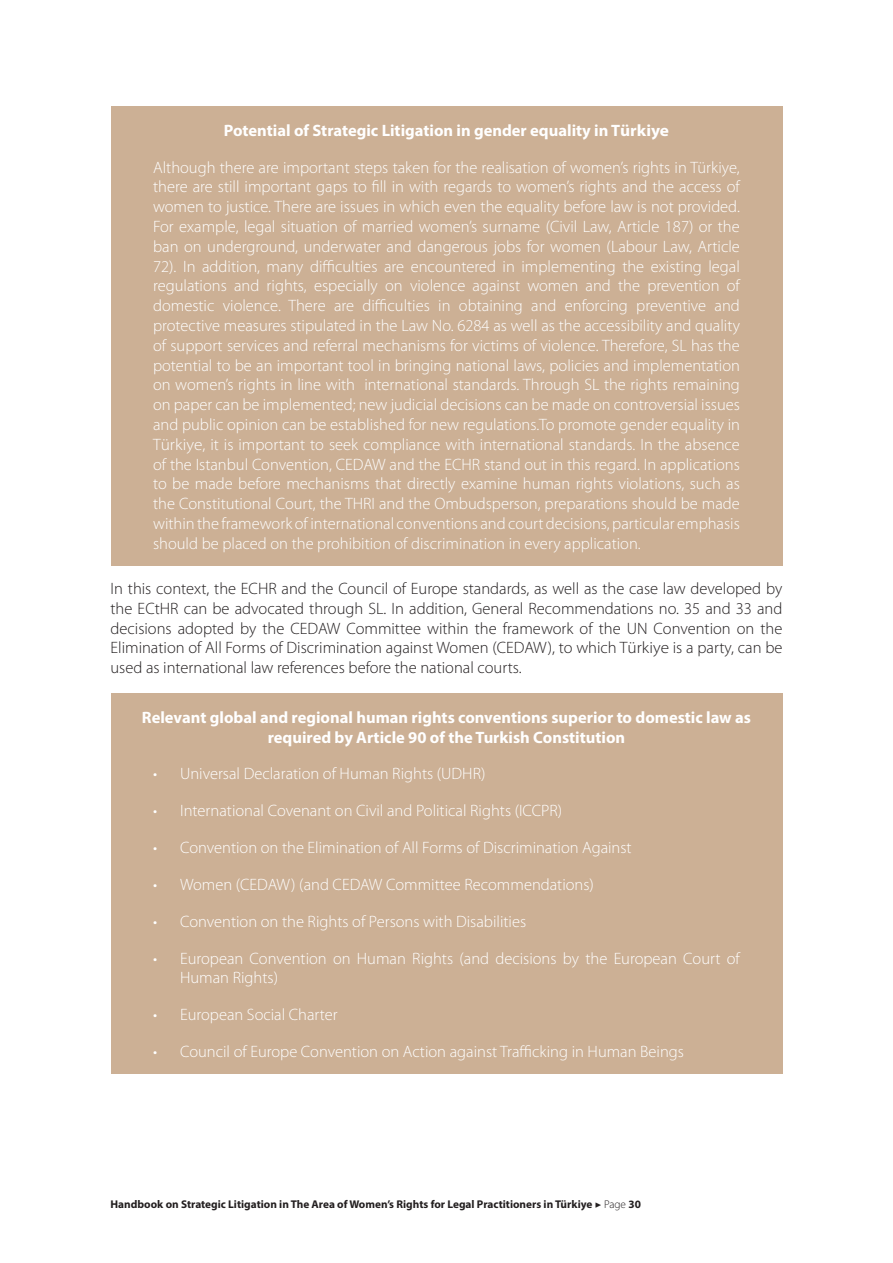
<style>
.page{position:relative;width:893px;height:1263px;background:#fff}
.page>*{position:absolute;margin:0;border:0;box-sizing:border-box;transform-origin:0 0}
.t1{font:300 16.5px/19.8px "Myriad Pro";color:#fff;text-align:justify}
.t2{font:300 16.5px/19.8px "Myriad Pro";color:#231f20;text-align:justify}
.t3{font:700 16.5px/19.8px "Myriad Pro";color:#fff;text-align:center}
.t4{font:700 11.25px "Myriad Pro";color:#231f20}
.s1{font-family:"Minion Pro";font-weight:400}
.s2{font-weight:300}
</style>
<div class="page">
<div style="left:111px;top:106px;width:671px;height:460px;background:#ccb095"></div>
<div style="left:111px;top:693px;width:671px;height:381px;background:#ccb095"></div>
<p class="t3" style="left:224px;top:120px;width:447px">Potential of Strategic Litigation in gender equality in Türkiye</p>
<p class="t1" style="left:153px;top:157px;width:588px">Although there are important steps taken for the realisation of women’s rights in Türkiye, there are still important gaps to fill in with regards to women’s rights and the access of women to justice. There are issues in which even the equality before law is not provided.<br>For example, legal situation of married women’s surname (Civil Law, Article 187) or the ban on underground, underwater and dangerous jobs for women (Labour Law, Article 72). In addition, many difficulties are encountered in implementing the existing legal regulations and rights, especially on violence against women and the prevention of domestic violence. There are difficulties in obtaining and enforcing preventive and protective measures stipulated in the Law No. 6284 as well as the accessibility and quality of support services and referral mechanisms for victims of violence. Therefore, SL has the potential to be an important tool in bringing national laws, policies and implementation on women’s rights in line with international standards. Through SL the rights remaining on paper can be implemented; new judicial decisions can be made on controversial issues and public opinion can be established for new regulations.To promote gender equality in Türkiye, it is important to seek compliance with international standards. In the absence of the Istanbul Convention, CEDAW and the ECHR stand out in this regard. In applications to be made before mechanisms that directly examine human rights violations, such as the Constitutional Court, the THRI and the Ombudsperson, preparations should be made within the framework of international conventions and court decisions, particular emphasis should be placed on the prohibition of discrimination in every application.</p>
<p class="t2" style="left:111px;top:578px;width:673px">In this context, the ECHR and the Council of Europe standards, as well as the case law developed by the ECtHR can be advocated through SL. In addition, General Recommendations no. 35 and 33 and decisions adopted by the CEDAW Committee within the framework of the UN Convention on the Elimination of All Forms of Discrimination against Women (CEDAW), to which Türkiye is a party, can be used as international law references before the national courts.</p>
<p class="t3" style="left:142px;top:707px;width:611px">Relevant global and regional human rights conventions superior to domestic law as required by Article 90 of the Turkish Constitution</p>
<p class="t1" style="left:153px;top:764px;width:334px">• Universal Declaration of Human Rights (UDHR)</p>
<p class="t1" style="left:153px;top:801px;width:411px">• International Covenant on Civil and Political Rights (ICCPR)</p>
<p class="t1" style="left:153px;top:837px;width:480px">• Convention on the Elimination of All Forms of Discrimination Against</p>
<p class="t1" style="left:153px;top:874px;width:442px">• Women (CEDAW) (and CEDAW Committee Recommendations)</p>
<p class="t1" style="left:153px;top:911px;width:375px">• Convention on the Rights of Persons with Disabilities</p>
<p class="t1" style="left:180px;top:948px;width:561px;text-indent:-27px">• European Convention on Human Rights (and decisions by the European Court of<br>Human Rights)</p>
<p class="t1" style="left:153px;top:1005px;width:186px">• European Social Charter</p>
<p class="t1" style="left:153px;top:1041px;width:532px">• Council of Europe Convention on Action against Trafficking in Human Beings</p>
<p class="t4" style="left:111px;top:1196px;width:532px">Handbook on Strategic Litigation in The Area of Women’s Rights for Legal Practitioners in Türkiye <span class="s1">▶</span> <span class="s2">Page</span> 30</p>
</div>
